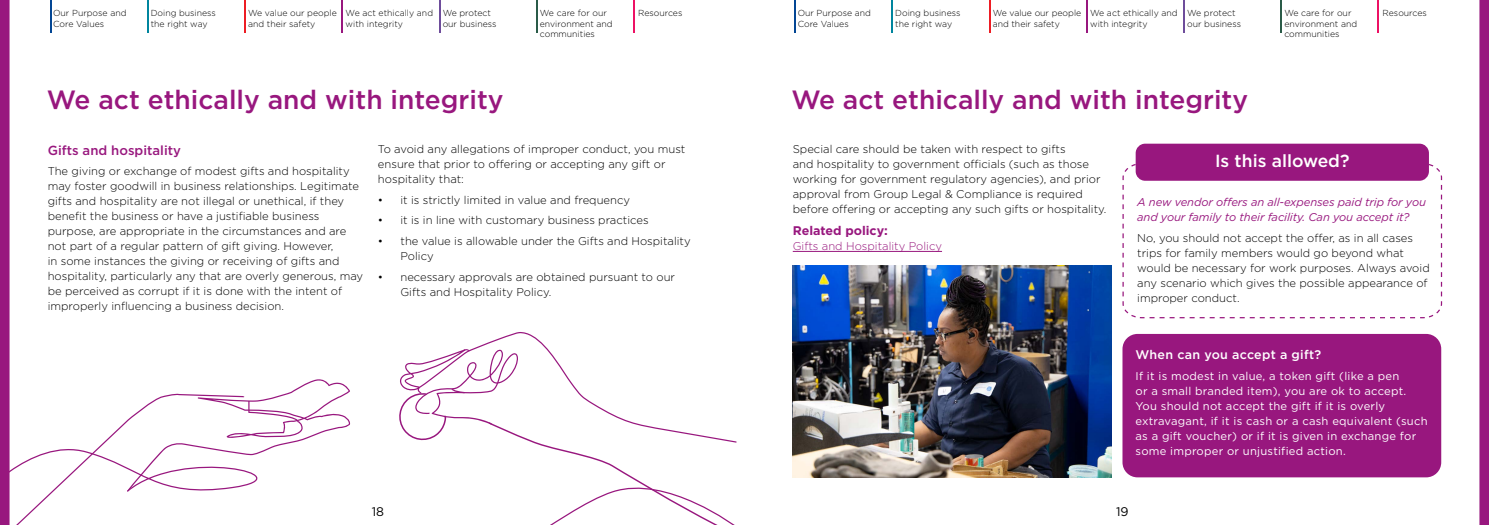
<style>
.page{position:relative;width:1489px;height:525px;background:#fff}
.page>*{position:absolute;margin:0;border:0;box-sizing:border-box;transform-origin:0 0}
.t1{font:500 26.38px "Gotham";color:#98177e}
.t2{font:500 17.5px "Gotham";color:#fff}
.t3{font:500 13.12px "Gotham";color:#98177e}
.t4{font:500 12.5px "Gotham";letter-spacing:.02em;color:#fff}
.t5{font:700 12.5px "Gotham";color:#98177e}
.t6{font:12.5px "Gotham";color:#000}
.t7{font:300 11.25px/15px "Gotham";color:#000}
.t8{font:11.25px/15px "Gotham";letter-spacing:.02em;color:#fff}
.t9{font:italic 11.25px/15px "Gotham";letter-spacing:-.01em;color:#98177e}
.t10{font:300 11.25px "Gotham";color:#98177e}
.t11{font:300 8.75px/10.5px "Gotham";color:#000}
</style>
<div class="page">
<svg style="left:1479px;top:0;width:9px;height:524px;background:#9d2284"></svg>
<hr style="left:536px;top:0;width:1px;height:33px;background:#2a5b48">
<hr style="left:341px;top:0;width:2px;height:33px;background:#98177e">
<hr style="left:633px;top:0;width:1px;height:33px;background:#ed1164">
<hr style="left:439px;top:0;width:1px;height:33px;background:#6e4d9b">
<hr style="left:988px;top:0;width:2px;height:33px;background:#ed1d24">
<hr style="left:1280px;top:0;width:1px;height:33px;background:#2a5b48">
<hr style="left:794px;top:0;width:1px;height:33px;background:#034694">
<hr style="left:1085px;top:0;width:2px;height:33px;background:#98177e">
<hr style="left:1377px;top:0;width:1px;height:33px;background:#ed1164">
<hr style="left:891px;top:0;width:2px;height:33px;background:#00859e">
<hr style="left:1183px;top:0;width:1px;height:33px;background:#6e4d9b">
<hr style="left:792px;top:251px;width:150px;height:1px;background:#98177e">
<svg style="left:1122px;top:162px;width:320px;height:157px"></svg>
<div style="left:1135px;top:144px;width:293px;height:37px;background:#98177e;border-radius:9px"></div>
<div style="left:1122px;top:334px;width:318px;height:143px;background:#98177e;border-radius:15px"></div>
<svg style="left:400px;top:332px;width:175px;height:55px"></svg>
<svg style="left:462px;top:348px;width:8px;height:4px"></svg>
<img style="left:792px;top:265px;width:319px;height:212px">
<svg style="left:311px;top:379px;width:40px;height:58px"></svg>
<svg style="left:0;top:0;width:311px;height:524px"></svg>
<svg style="left:399px;top:387px;width:338px;height:137px"></svg>
<p class="t11" style="left:53px;top:8px;width:75px">Our Purpose and<br>Core Values</p>
<p class="t11" style="left:345px;top:8px;width:89px">We act ethically and with integrity</p>
<p class="t11" style="left:1187px;top:8px;width:55px">We protect our business</p>
<p class="t11" style="left:1284px;top:8px;width:74px">We care for our environment and communities</p>
<p class="t11" style="left:442px;top:8px;width:55px">We protect our business</p>
<p class="t11" style="left:540px;top:8px;width:74px">We care for our environment and communities</p>
<p class="t11" style="left:151px;top:8px;width:67px">Doing business the right way</p>
<p class="t11" style="left:248px;top:8px;width:90px">We value our people</p>
<p class="t11" style="left:638px;top:8px;width:46px">Resources</p>
<p class="t11" style="left:248px;top:18px;width:69px">and their safety</p>
<p class="t11" style="left:797px;top:8px;width:75px">Our Purpose and<br>Core Values</p>
<p class="t11" style="left:1090px;top:8px;width:89px">We act ethically and with integrity</p>
<p class="t11" style="left:895px;top:8px;width:67px">Doing business the right way</p>
<p class="t11" style="left:992px;top:8px;width:90px">We value our people</p>
<p class="t11" style="left:1382px;top:8px;width:46px">Resources</p>
<p class="t11" style="left:992px;top:18px;width:69px">and their safety</p>
<h1 class="t1" style="left:47px;top:82px;width:458px">We act ethically and with integrity</h1>
<p class="t3" style="left:48px;top:141px;width:135px">Gifts and hospitality</p>
<p class="t7" style="left:48px;top:163px;width:317px">The giving or exchange of modest gifts and hospitality may foster goodwill in business relationships. Legitimate gifts and hospitality are not illegal or unethical, if they benefit the business or have a justifiable business purpose, are appropriate in the circumstances and are not part of a regular pattern of gift giving. However,<br>in some instances the giving or receiving of gifts and hospitality, particularly any that are overly generous, may be perceived as corrupt if it is done with the intent of improperly influencing a business decision.</p>
<p class="t7" style="left:378px;top:141px;width:309px">To avoid any allegations of improper conduct, you must ensure that prior to offering or accepting any gift or hospitality that:</p>
<p class="t7" style="left:378px;top:192px;width:253px">• it is strictly limited in value and frequency</p>
<p class="t7" style="left:378px;top:212px;width:272px">• it is in line with customary business practices</p>
<p class="t7" style="left:400px;top:233px;width:292px;text-indent:-22px">• the value is allowable under the Gifts and Hospitality<br>Policy</p>
<p class="t7" style="left:400px;top:269px;width:276px;text-indent:-22px">• necessary approvals are obtained pursuant to our<br>Gifts and Hospitality Policy.</p>
<h1 class="t1" style="left:791px;top:82px;width:458px">We act ethically and with integrity</h1>
<p class="t7" style="left:792px;top:141px;width:315px">Special care should be taken with respect to gifts<br>and hospitality to government officials (such as those working for government regulatory agencies), and prior approval from Group Legal &amp; Compliance is required before offering or accepting any such gifts or hospitality.</p>
<p class="t5" style="left:792px;top:222px;width:97px">Related policy:</p>
<p class="t10" style="left:792px;top:239px;width:151px">Gifts and Hospitality Policy</p>
<h2 class="t2" style="left:1214px;top:150px;width:136px">Is this allowed?</h2>
<p class="t9" style="left:1137px;top:194px;width:290px">A new vendor offers an all-expenses paid trip for you and your family to their facility. Can you accept it?</p>
<p class="t7" style="left:1137px;top:229px;width:294px">No, you should not accept the offer, as in all cases trips for family members would go beyond what would be necessary for work purposes. Always avoid any scenario which gives the possible appearance of improper conduct.</p>
<p class="t4" style="left:1135px;top:346px;width:187px">When can you accept a gift?</p>
<p class="t8" style="left:1135px;top:368px;width:293px">If it is modest in value, a token gift (like a pen<br>or a small branded item), you are ok to accept.<br>You should not accept the gift if it is overly extravagant, if it is cash or a cash equivalent (such as a gift voucher) or if it is given in exchange for some improper or unjustified action.</p>
<p class="t6" style="left:371px;top:504px;width:14px">18</p>
<p class="t6" style="left:1115px;top:504px;width:14px">19</p>
</div>
